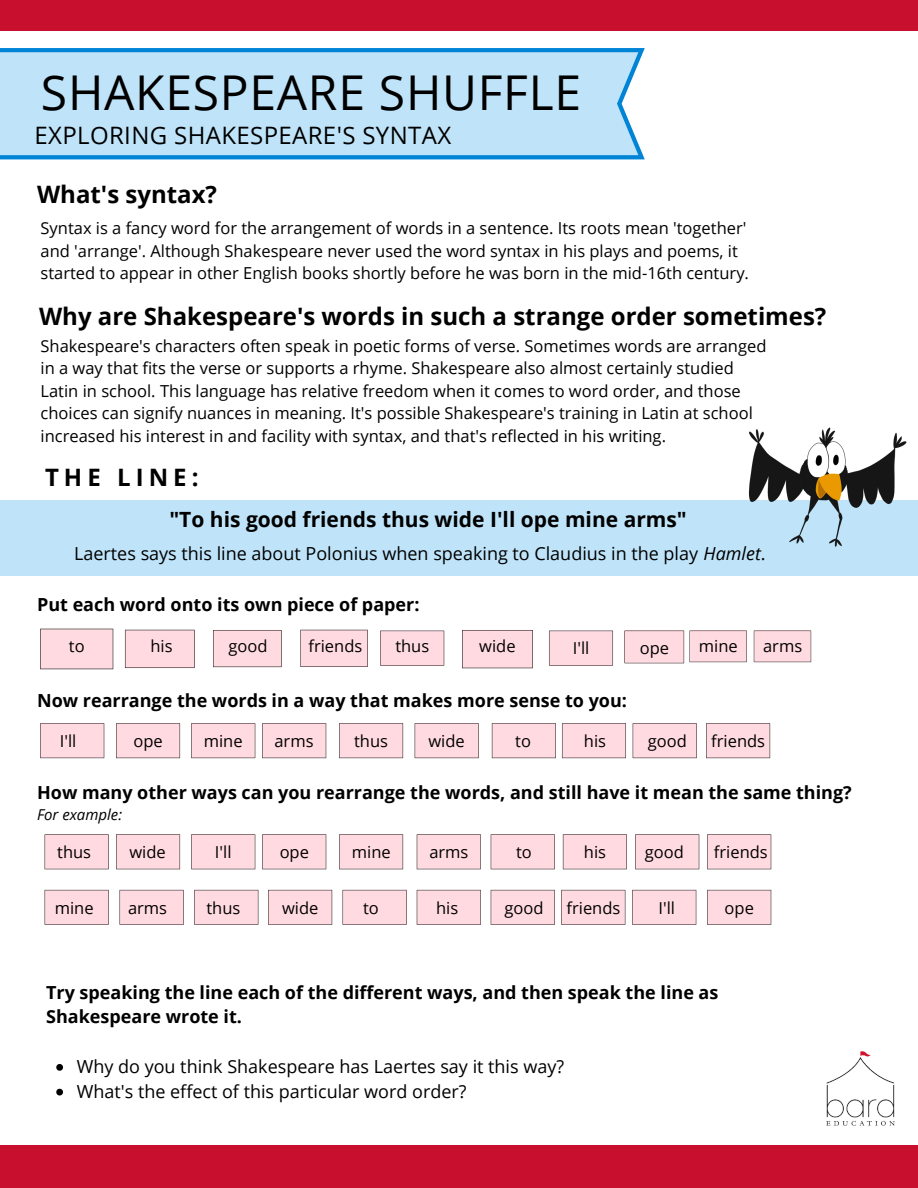
<style>
.page{position:relative;width:918px;height:1188px;background:#fff}
.page>*{position:absolute;margin:0;border:0;box-sizing:border-box;transform-origin:0 0}
.t1{font:48px "Open Sans";letter-spacing:.015em;color:#000}
.t2{font:700 24px "Open Sans";color:#000}
.t3{font:24px "Open Sans";letter-spacing:.015em;color:#000}
.t4{font:700 21px "Open Sans";color:#000}
.t5{font:700 18px "Open Sans";color:#000}
.t6{font:18px "Open Sans";color:#000}
.t7{font:16.5px/22.5px "Open Sans";color:#000}
.t8{font:italic 15px "Open Sans";color:#000}
.s1{font-style:italic}
</style>
<div class="page">
<div style="left:0;top:0;width:918px;height:30px;background:#c8102e"></div>
<img style="left:826px;top:1051px;width:69px;height:74px">
<div style="left:0;top:1146px;width:918px;height:42px;background:#c8102e"></div>
<div style="left:0;top:500px;width:918px;height:75px;background:#bfe4f9"></div>
<svg style="left:40px;top:629px;width:73px;height:40px;background:#f8d5db"></svg>
<svg style="left:0;top:48px;width:645px;height:111px;background:#b1dcf6"></svg>
<svg style="left:125px;top:630px;width:70px;height:38px;background:#f6d3d9"></svg>
<svg style="left:213px;top:630px;width:69px;height:37px;background:#f5d2d8"></svg>
<svg style="left:300px;top:630px;width:68px;height:37px;background:#f6d3d9"></svg>
<svg style="left:380px;top:631px;width:64px;height:35px;background:#f8d5da"></svg>
<svg style="left:462px;top:630px;width:71px;height:38px;background:#f6d3d9"></svg>
<svg style="left:549px;top:631px;width:64px;height:35px;background:#f7d4da"></svg>
<svg style="left:625px;top:631px;width:122px;height:32px;background:#f9d8dd"></svg>
<svg style="left:754px;top:631px;width:57px;height:31px;background:#fad6dc"></svg>
<svg style="left:40px;top:723px;width:64px;height:35px;background:#f6d3d9"></svg>
<svg style="left:116px;top:723px;width:64px;height:35px;background:#f6d3d9"></svg>
<svg style="left:191px;top:723px;width:64px;height:35px;background:#f6d4d9"></svg>
<svg style="left:262px;top:723px;width:64px;height:35px;background:#f6d3d9"></svg>
<svg style="left:339px;top:723px;width:64px;height:35px;background:#f6d3d9"></svg>
<svg style="left:415px;top:723px;width:64px;height:35px;background:#f7d4d9"></svg>
<svg style="left:492px;top:723px;width:64px;height:35px;background:#f6d3d9"></svg>
<svg style="left:562px;top:723px;width:64px;height:35px;background:#f6d3d9"></svg>
<svg style="left:633px;top:723px;width:64px;height:35px;background:#f7d4d9"></svg>
<svg style="left:706px;top:723px;width:64px;height:35px;background:#f6d3d9"></svg>
<svg style="left:45px;top:834px;width:64px;height:35px;background:#f8d5da"></svg>
<svg style="left:116px;top:834px;width:64px;height:35px;background:#f7d4d9"></svg>
<svg style="left:191px;top:834px;width:64px;height:35px;background:#f7d4da"></svg>
<svg style="left:262px;top:834px;width:64px;height:35px;background:#f7d4da"></svg>
<svg style="left:339px;top:834px;width:64px;height:35px;background:#f7d4da"></svg>
<svg style="left:417px;top:834px;width:64px;height:35px;background:#f7d4da"></svg>
<svg style="left:491px;top:834px;width:64px;height:35px;background:#f7d4da"></svg>
<svg style="left:563px;top:834px;width:64px;height:35px;background:#f7d4da"></svg>
<svg style="left:635px;top:834px;width:64px;height:35px;background:#f7d4da"></svg>
<svg style="left:707px;top:834px;width:64px;height:35px;background:#f7d4da"></svg>
<img style="left:734px;top:427px;width:174px;height:149px">
<svg style="left:45px;top:890px;width:64px;height:35px;background:#f7d4d9"></svg>
<svg style="left:120px;top:890px;width:64px;height:35px;background:#f7d4da"></svg>
<svg style="left:194px;top:890px;width:64px;height:35px;background:#f7d4d9"></svg>
<svg style="left:268px;top:890px;width:64px;height:35px;background:#f6d3d9"></svg>
<svg style="left:343px;top:890px;width:64px;height:35px;background:#f7d4da"></svg>
<svg style="left:417px;top:890px;width:64px;height:35px;background:#f6d3d9"></svg>
<svg style="left:491px;top:890px;width:64px;height:35px;background:#f6d3d9"></svg>
<svg style="left:561px;top:890px;width:64px;height:35px;background:#f7d4d9"></svg>
<svg style="left:632px;top:890px;width:64px;height:35px;background:#f6d3d9"></svg>
<svg style="left:707px;top:890px;width:64px;height:35px;background:#f6d3d9"></svg>
<svg style="left:56px;top:1064px;width:7px;height:7px"></svg>
<svg style="left:56px;top:1089px;width:7px;height:6px"></svg>
<p class="t1" style="left:41px;top:59px;width:542px">SHAKESPEARE SHUFFLE</p>
<p class="t3" style="left:35px;top:119px;width:418px">EXPLORING SHAKESPEARE'S SYNTAX</p>
<p class="t2" style="left:37px;top:177px;width:181px">What's syntax?</p>
<p class="t7" style="left:41px;top:217px;width:710px">Syntax is a fancy word for the arrangement of words in a sentence. Its roots mean 'together' and 'arrange'. Although Shakespeare never used the word syntax in his plays and poems, it started to appear in other English books shortly before he was born in the mid-16th century.</p>
<p class="t2" style="left:39px;top:299px;width:789px">Why are Shakespeare's words in such a strange order sometimes?</p>
<p class="t7" style="left:41px;top:334px;width:727px">Shakespeare's characters often speak in poetic forms of verse. Sometimes words are arranged in a way that fits the verse or supports a rhyme. Shakespeare also almost certainly studied Latin in school. This language has relative freedom when it comes to word order, and those choices can signify nuances in meaning. It's possible Shakespeare's training in Latin at school increased his interest in and facility with syntax, and that's reflected in his writing.</p>
<p class="t2" style="left:45px;top:460px;width:155px">THE LINE:</p>
<p class="t4" style="left:169px;top:505px;width:519px">"To his good friends thus wide I'll ope mine arms"</p>
<p class="t6" style="left:74px;top:541px;width:693px">Laertes says this line about Polonius when speaking to Claudius in the play <span class="s1">Hamlet</span>.</p>
<p class="t5" style="left:37px;top:592px;width:384px">Put each word onto its own piece of paper:</p>
<p class="t7" style="left:69px;top:634px;width:17px">to</p>
<p class="t7" style="left:151px;top:634px;width:24px">his</p>
<p class="t7" style="left:228px;top:635px;width:41px">good</p>
<p class="t7" style="left:309px;top:635px;width:55px">friends</p>
<p class="t7" style="left:395px;top:634px;width:35px">thus</p>
<p class="t7" style="left:479px;top:635px;width:38px">wide</p>
<p class="t7" style="left:573px;top:637px;width:18px">I'll</p>
<p class="t7" style="left:640px;top:637px;width:31px">ope</p>
<p class="t7" style="left:699px;top:634px;width:40px">mine</p>
<p class="t7" style="left:763px;top:634px;width:41px">arms</p>
<p class="t5" style="left:37px;top:688px;width:591px">Now rearrange the words in a way that makes more sense to you:</p>
<p class="t7" style="left:60px;top:729px;width:18px">I'll</p>
<p class="t7" style="left:134px;top:729px;width:31px">ope</p>
<p class="t7" style="left:204px;top:729px;width:40px">mine</p>
<p class="t7" style="left:274px;top:729px;width:41px">arms</p>
<p class="t7" style="left:354px;top:729px;width:35px">thus</p>
<p class="t7" style="left:428px;top:729px;width:38px">wide</p>
<p class="t7" style="left:515px;top:729px;width:17px">to</p>
<p class="t7" style="left:584px;top:729px;width:24px">his</p>
<p class="t7" style="left:648px;top:729px;width:41px">good</p>
<p class="t7" style="left:711px;top:729px;width:55px">friends</p>
<p class="t5" style="left:37px;top:779px;width:816px">How many other ways can you rearrange the words, and still have it mean the same thing?</p>
<p class="t8" style="left:37px;top:804px;width:87px">For example:</p>
<p class="t7" style="left:57px;top:841px;width:35px">thus</p>
<p class="t7" style="left:129px;top:841px;width:38px">wide</p>
<p class="t7" style="left:215px;top:841px;width:18px">I'll</p>
<p class="t7" style="left:280px;top:841px;width:31px">ope</p>
<p class="t7" style="left:352px;top:841px;width:40px">mine</p>
<p class="t7" style="left:429px;top:841px;width:41px">arms</p>
<p class="t7" style="left:516px;top:841px;width:17px">to</p>
<p class="t7" style="left:584px;top:841px;width:24px">his</p>
<p class="t7" style="left:645px;top:841px;width:41px">good</p>
<p class="t7" style="left:714px;top:841px;width:55px">friends</p>
<p class="t7" style="left:55px;top:896px;width:40px">mine</p>
<p class="t7" style="left:128px;top:896px;width:41px">arms</p>
<p class="t7" style="left:206px;top:896px;width:35px">thus</p>
<p class="t7" style="left:282px;top:896px;width:38px">wide</p>
<p class="t7" style="left:363px;top:896px;width:17px">to</p>
<p class="t7" style="left:436px;top:896px;width:24px">his</p>
<p class="t7" style="left:504px;top:896px;width:41px">good</p>
<p class="t7" style="left:567px;top:896px;width:55px">friends</p>
<p class="t7" style="left:659px;top:896px;width:18px">I'll</p>
<p class="t7" style="left:725px;top:896px;width:31px">ope</p>
<p class="t5" style="left:46px;top:980px;width:674px">Try speaking the line each of the different ways, and then speak the line as</p>
<p class="t5" style="left:46px;top:1004px;width:197px">Shakespeare wrote it.</p>
<p class="t6" style="left:77px;top:1054px;width:489px">Why do you think Shakespeare has Laertes say it this way?</p>
<p class="t6" style="left:77px;top:1079px;width:391px">What's the effect of this particular word order?</p>
</div>
